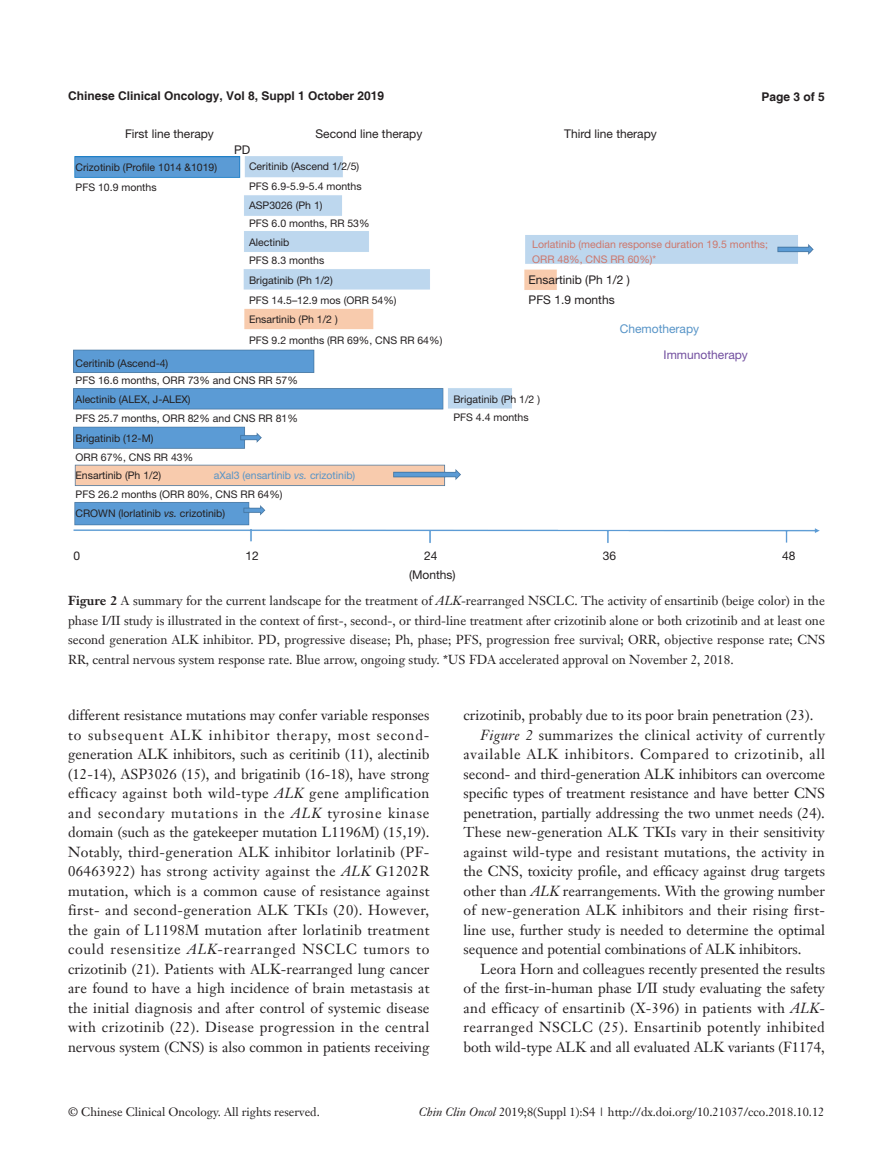
<style>
.page{position:relative;width:893px;height:1170px;background:#fff}
.page>*{position:absolute;margin:0;border:0;box-sizing:border-box;transform-origin:0 0}
.t1{font:14.25px/19.5px "Janson Text LT";color:#231f20;text-align:justify}
.图注{font:12.75px/19.5px "Janson Text LT";color:#231f20;text-align:justify}
.t2{font:12px "Janson Text LT";color:#231f20}
.图注-2{font:12px "Helvetica Neue LT Pro";color:#231f20}
.t3{font:700 12px "Helvetica";color:#231f20}
.图注-3{font:12px "Helvetica Neue LT Pro";color:#714e9f}
.图注-4{font:12px "Helvetica Neue LT Pro";color:#5794c7}
.图注-5{font:10.5px "Helvetica Neue LT Pro";color:#231f20}
.图注-6{font:10.5px "Helvetica Neue LT Pro";color:#cd776c}
.图注-7{font:10.5px "Helvetica Neue LT Pro";color:#5794c7}
.s1{font-style:italic}
.s2{font-weight:700}
</style>
<div class="page">
<img style="left:73px;top:156px;width:747px;height:387px">
<p class="t3" style="left:68px;top:88px;width:318px">Chinese Clinical Oncology, Vol 8, Suppl 1 October 2019</p>
<p class="图注-2" style="left:125px;top:126px;width:90px">First line therapy</p>
<p class="图注-5" style="left:76px;top:161px;width:143px">Crizotinib (Profile 1014 &amp;1019)</p>
<p class="图注-5" style="left:76px;top:181px;width:83px">PFS 10.9 months</p>
<p class="图注-2" style="left:234px;top:143px;width:18px">PD</p>
<p class="图注-2" style="left:315px;top:126px;width:108px">Second line therapy</p>
<p class="图注-2" style="left:564px;top:126px;width:94px">Third line therapy</p>
<p class="图注-5" style="left:249px;top:160px;width:112px">Ceritinib (Ascend 1/2/5)</p>
<p class="图注-5" style="left:249px;top:180px;width:114px">PFS 6.9-5.9-5.4 months</p>
<p class="图注-5" style="left:249px;top:199px;width:75px">ASP3026 (Ph 1)</p>
<p class="图注-5" style="left:249px;top:216px;width:122px">PFS 6.0 months, RR 53%</p>
<p class="t3" style="left:762px;top:89px;width:65px">Page 3 of 5</p>
<p class="图注-5" style="left:249px;top:236px;width:42px">Alectinib</p>
<p class="图注-5" style="left:249px;top:254px;width:77px">PFS 8.3 months</p>
<p class="图注-5" style="left:249px;top:273px;width:85px">Brigatinib (Ph 1/2)</p>
<p class="图注-5" style="left:249px;top:294px;width:149px">PFS 14.5–12.9 mos (ORR 54%)</p>
<p class="图注-5" style="left:76px;top:356px;width:94px">Ceritinib (Ascend-4)</p>
<p class="图注-5" style="left:249px;top:313px;width:90px">Ensartinib (Ph 1/2 )</p>
<p class="图注-5" style="left:249px;top:333px;width:195px">PFS 9.2 months (RR 69%, CNS RR 64%)</p>
<p class="图注-5" style="left:76px;top:373px;width:224px">PFS 16.6 months, ORR 73% and CNS RR 57%</p>
<p class="图注-5" style="left:76px;top:392px;width:117px">Alectinib (ALEX, J-ALEX)</p>
<p class="图注-5" style="left:76px;top:412px;width:224px">PFS 25.7 months, ORR 82% and CNS RR 81%</p>
<p class="图注-5" style="left:76px;top:432px;width:79px">Brigatinib (12-M)</p>
<p class="图注-5" style="left:76px;top:451px;width:119px">ORR 67%, CNS RR 43%</p>
<p class="图注-5" style="left:76px;top:468px;width:87px">Ensartinib (Ph 1/2)</p>
<p class="图注-7" style="left:214px;top:469px;width:143px">aXal3 (ensartinib <span class="s1">vs.</span> crizotinib)</p>
<p class="图注-5" style="left:76px;top:487px;width:209px">PFS 26.2 months (ORR 80%, CNS RR 64%)</p>
<p class="图注-6" style="left:532px;top:238px;width:237px">Lorlatinib (median response duration 19.5 months;</p>
<p class="图注-6" style="left:532px;top:253px;width:126px">ORR 48%, CNS RR 60%)*</p>
<p class="图注-2" style="left:529px;top:272px;width:103px">Ensartinib (Ph 1/2 )</p>
<p class="图注-2" style="left:529px;top:292px;width:88px">PFS 1.9 months</p>
<p class="图注-4" style="left:620px;top:321px;width:81px">Chemotherapy</p>
<p class="图注-3" style="left:664px;top:347px;width:86px">Immunotherapy</p>
<p class="图注-5" style="left:453px;top:392px;width:88px">Brigatinib (Ph 1/2 )</p>
<p class="图注-5" style="left:453px;top:410px;width:77px">PFS 4.4 months</p>
<p class="图注-5" style="left:76px;top:506px;width:151px">CROWN (lorlatinib <span class="s1">vs.</span> crizotinib)</p>
<p class="图注-2" style="left:73px;top:548px;width:8px">0</p>
<p class="图注-2" style="left:245px;top:548px;width:15px">12</p>
<p class="图注-2" style="left:424px;top:548px;width:15px">24</p>
<p class="图注-2" style="left:603px;top:548px;width:15px">36</p>
<p class="图注-2" style="left:782px;top:548px;width:15px">48</p>
<p class="图注-2" style="left:409px;top:567px;width:48px">(Months)</p>
<p class="图注" style="left:68px;top:591px;width:759px"><span class="s2">Figure 2</span> A summary for the current landscape for the treatment of <span class="s1">ALK</span>-rearranged NSCLC. The activity of ensartinib (beige color) in the phase I/II study is illustrated in the context of first-, second-, or third-line treatment after crizotinib alone or both crizotinib and at least one second generation ALK inhibitor. PD, progressive disease; Ph, phase; PFS, progression free survival; ORR, objective response rate; CNS RR, central nervous system response rate. Blue arrow, ongoing study. *US FDA accelerated approval on November 2, 2018.</p>
<p class="t1" style="left:68px;top:705px;width:363px">different resistance mutations may confer variable responses to subsequent ALK inhibitor therapy, most second&shy;generation ALK inhibitors, such as ceritinib (11), alectinib (12-14), ASP3026 (15), and brigatinib (16-18), have strong efficacy against both wild-type <span class="s1">ALK</span> gene amplification and secondary mutations in the <span class="s1">ALK</span> tyrosine kinase domain (such as the gatekeeper mutation L1196M) (15,19).<br>Notably, third-generation ALK inhibitor lorlatinib (PF-06463922) has strong activity against the <span class="s1">ALK</span> G1202R mutation, which is a common cause of resistance against first- and second-generation ALK TKIs (20). However, the gain of L1198M mutation after lorlatinib treatment could resensitize <span class="s1">ALK</span>-rearranged NSCLC tumors to crizotinib (21). Patients with ALK-rearranged lung cancer are found to have a high incidence of brain metastasis at the initial diagnosis and after control of systemic disease with crizotinib (22). Disease progression in the central nervous system (CNS) is also common in patients receiving</p>
<p class="t1" style="left:463px;top:705px;width:351px">crizotinib, probably due to its poor brain penetration (23).</p>
<p class="t1" style="left:463px;top:725px;width:363px;text-indent:17px"><span class="s1">Figure 2</span> summarizes the clinical activity of currently available ALK inhibitors. Compared to crizotinib, all second- and third-generation ALK inhibitors can overcome specific types of treatment resistance and have better CNS penetration, partially addressing the two unmet needs (24).<br>These new-generation ALK TKIs vary in their sensitivity against wild-type and resistant mutations, the activity in the CNS, toxicity profile, and efficacy against drug targets other than <span class="s1">ALK</span> rearrangements. With the growing number of new-generation ALK inhibitors and their rising first&shy;line use, further study is needed to determine the optimal sequence and potential combinations of ALK inhibitors.</p>
<p class="t1" style="left:463px;top:959px;width:363px;text-indent:17px">Leora Horn and colleagues recently presented the results of the first-in-human phase I/II study evaluating the safety and efficacy of ensartinib (X-396) in patients with <span class="s1">ALK&shy;</span>rearranged NSCLC (25). Ensartinib potently inhibited both wild-type ALK and all evaluated ALK variants (F1174,</p>
<p class="t2" style="left:68px;top:1104px;width:253px">© Chinese Clinical Oncology. All rights reserved.</p>
<p class="t2" style="left:419px;top:1104px;width:407px"><span class="s1">Chin Clin Oncol</span> 2019;8(Suppl 1):S4 | http://dx.doi.org/10.21037/cco.2018.10.12</p>
</div>
